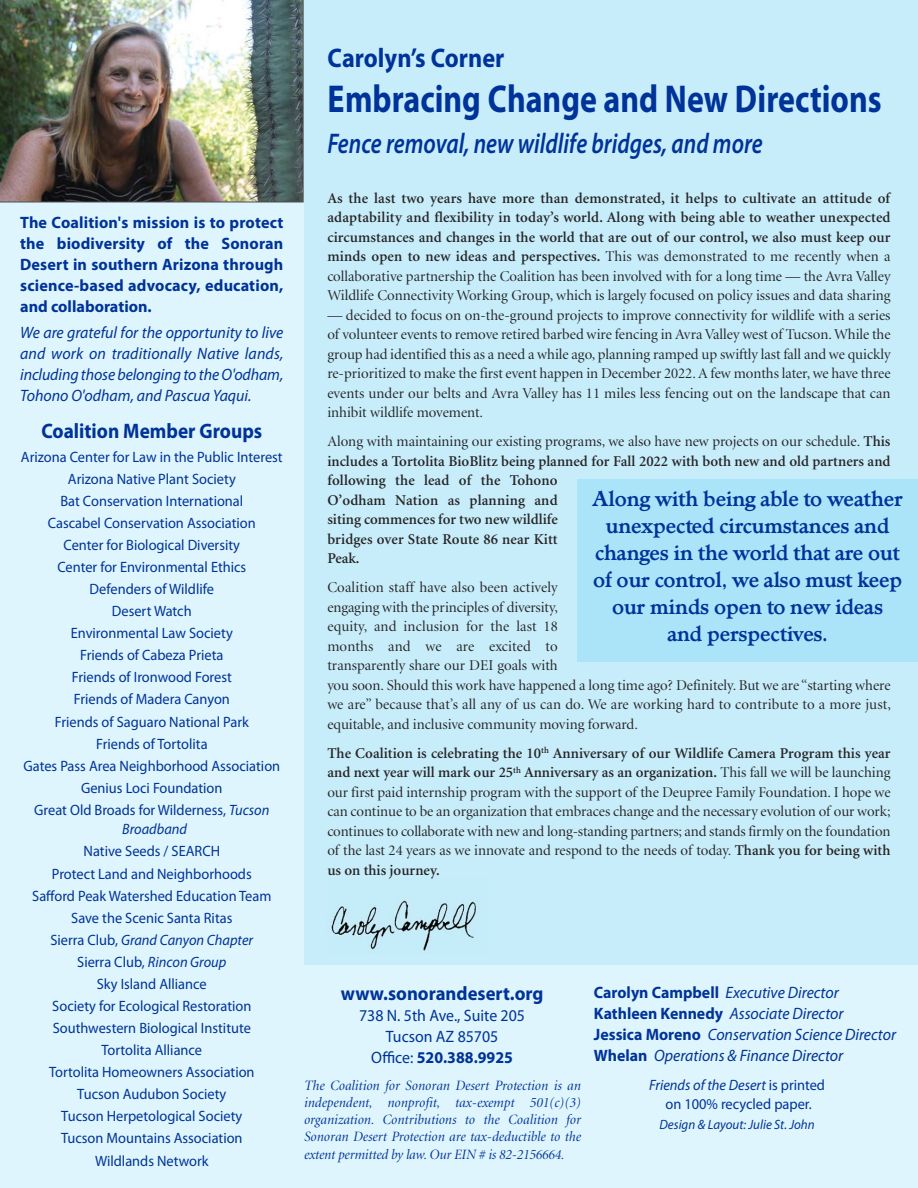
<style>
.page{position:relative;width:918px;height:1188px;background:#c7edfb}
.page>*{position:absolute;margin:0;border:0;box-sizing:border-box;transform-origin:0 0}
.t1{font:700 39px "Myriad Pro";color:#039;scale:.82 1}
.t2{font:italic 600 28.5px "Myriad Pro";color:#039;scale:.8 1}
.t3{font:700 27px "Myriad Pro";color:#039;scale:.9 1}
.t4{font:700 22.5px/27px "TC Administer";color:#039;text-align:center;scale:.94 1}
.t5{font:700 21px "Myriad Pro";color:#039;scale:.92 1}
.t6{font:700 19.5px "Myriad Pro";color:#039;scale:.96 1}
.t7{font:italic 16.5px/21px "Myriad Pro";color:#039;text-align:justify;scale:.96 1}
.t8{font:700 16.5px/21px "Myriad Pro";letter-spacing:.01em;color:#039;text-align:justify}
.t9{font:16.5px/21px "Myriad Pro";color:#039;text-align:center;scale:.96 1}
.t10{font:15px/19.5px "Minion Display";color:#272526;text-align:justify}
.t11{font:15px/22px "Myriad Pro";color:#039;text-align:center;scale:.96 1}
.t12{font:600 15px/19.5px "Minion";color:#272526}
.t13{font:italic 15px "Myriad Pro";color:#039;scale:.96 1}
.t14{font:italic 14.25px/17.1px "Minion Display";color:#039;text-align:justify;scale:.96 1}
.t15{font:italic 13.5px "Myriad Pro";color:#039;scale:.96 1}
.s1{font-style:italic}
.s2{font-family:"Minion";font-weight:600}
.s3{font-family:"Minion Display";font-weight:400}
.s4{font-weight:700}
.s5{font-weight:700;font-style:normal}
</style>
<div class="page">
<div style="left:0;top:0;width:304px;height:1188px;background:#def5fd"></div>
<img style="left:331px;top:900px;width:147px;height:51px">
<div style="left:577px;top:479px;width:341px;height:183px;background:#abe4f9"></div>
<img style="left:0;top:0;width:304px;height:203px">
<div style="left:304px;top:965px;width:614px;height:223px;background:#def5fd"></div>
<p class="t8" style="left:20px;top:214px;width:265px">The Coalition's mission is to protect the biodiversity of the Sonoran Desert in southern Arizona through science-based advocacy, education, and collaboration.</p>
<p class="t7" style="left:20px;top:323px;width:276px">We are grateful for the opportunity to live and work on traditionally Native lands, including those belonging to the O'odham, Tohono O'odham, and Pascua Yaqui.</p>
<h3 class="t5" style="left:41px;top:423px;width:242px">Coalition Member Groups</h3>
<p class="t11" style="left:21px;top:447px;width:274px">Arizona Center for Law in the Public Interest<br>Arizona Native Plant Society<br>Bat Conservation International<br>Cascabel Conservation Association<br>Center for Biological Diversity<br>Center for Environmental Ethics<br>Defenders of Wildlife<br>Desert Watch<br>Environmental Law Society<br>Friends of Cabeza Prieta<br>Friends of Ironwood Forest<br>Friends of Madera Canyon<br>Friends of Saguaro National Park<br>Friends of Tortolita<br>Gates Pass Area Neighborhood Association<br>Genius Loci Foundation<br>Great Old Broads for Wilderness, <span class="s1">Tucson</span></p>
<p class="t13" style="left:122px;top:824px;width:69px">Broadband</p>
<p class="t11" style="left:32px;top:842px;width:251px">Native Seeds / SEARCH<br>Protect Land and Neighborhoods<br>Safford Peak Watershed Education Team<br>Save the Scenic Santa Ritas<br>Sierra Club, <span class="s1">Grand Canyon Chapter<br></span>Sierra Club, <span class="s1">Rincon Group<br></span>Sky Island Alliance<br>Society for Ecological Restoration<br>Southwestern Biological Institute<br>Tortolita Alliance<br>Tortolita Homeowners Association<br>Tucson Audubon Society<br>Tucson Herpetological Society<br>Tucson Mountains Association<br>Wildlands Network</p>
<h3 class="t3" style="left:328px;top:48px;width:198px">Carolyn’s Corner</h3>
<h1 class="t1" style="left:328px;top:85px;width:677px">Embracing Change and New Directions</h1>
<h2 class="t2" style="left:327px;top:133px;width:546px">Fence removal, new wildlife bridges, and more</h2>
<p class="t12" style="left:327px;top:189px;width:565px;text-align:justify">As the last two years have more than demonstrated, it helps to cultivate an attitude of adaptability and flexibility in today’s world. Along with being able to weather unexpected circumstances and changes in the world that are out of our control, we also must keep our</p>
<p class="t10" style="left:327px;top:248px;width:565px"><span class="s2">minds open to new ideas and perspectives.</span> This was demonstrated to me recently when a collaborative partnership the Coalition has been involved with for a long time — the Avra Valley Wildlife Connectivity Working Group, which is largely focused on policy issues and data sharing</p>
<p class="t10" style="left:327px;top:306px;width:565px">— decided to focus on on-the-ground projects to improve connectivity for wildlife with a series of volunteer events to remove retired barbed wire fencing in Avra Valley west of Tucson. While the group had identified this as a need a while ago, planning ramped up swiftly last fall and we quickly re-prioritized to make the first event happen in December 2022. A few months later, we have three events under our belts and Avra Valley has 11 miles less fencing out on the landscape that can inhibit wildlife movement.</p>
<p class="t10" style="left:327px;top:433px;width:565px">Along with maintaining our existing programs, we also have new projects on our schedule. <span class="s2">This</span></p>
<p class="t12" style="left:327px;top:452px;width:565px">includes a Tortolita BioBlitz being planned for Fall 2022 with both new and old partners and following the lead of the Tohono<br>O’odham Nation as planning and<br>siting commences for two new wildlife<br>bridges over State Route 86 near Kitt<br>Peak.</p>
<p class="t10" style="left:327px;top:579px;width:565px;text-align:left">Coalition staff have also been actively<br>engaging with the principles of diversity,<br>equity, and inclusion for the last 18<br>months and we are excited to<br>transparently share our DEI goals with<br>you soon. Should this work have happened a long time ago? Definitely. But we are “starting where we are” because that’s all any of us can do. We are working hard to contribute to a more just, equitable, and inclusive community moving forward.</p>
<p class="t12" style="left:327px;top:744px;width:565px">The Coalition is celebrating the 10<sup>th</sup> Anniversary of our Wildlife Camera Program this year and next year will mark our 25<sup>th</sup> Anniversary as an organization. <span class="s3">This fall we will be launching</span></p>
<p class="t10" style="left:327px;top:783px;width:565px">our first paid internship program with the support of the Deupree Family Foundation. I hope we can continue to be an organization that embraces change and the necessary evolution of our work; continues to collaborate with new and long-standing partners; and stands firmly on the foundation of the last 24 years as we innovate and respond to the needs of today. <span class="s2">Thank you for being with</span></p>
<p class="t12" style="left:327px;top:861px;width:114px">us on this journey.</p>
<h3 class="t4" style="left:592px;top:488px;width:332px">Along with being able to weather unexpected circumstances and changes in the world that are out of our control, we also must keep our minds open to new ideas and perspectives.</h3>
<h3 class="t6" style="left:341px;top:986px;width:213px">www.sonorandesert.org</h3>
<p class="t9" style="left:359px;top:1006px;width:174px">738 N. 5th Ave., Suite 205<br>Tucson AZ 85705<br>Office: <span class="s4">520.388.9925</span></p>
<p class="t14" style="left:304px;top:1078px;width:290px">The Coalition for Sonoran Desert Protection is an independent, nonprofit, tax-exempt 501(c)(3) organization. Contributions to the Coalition for Sonoran Desert Protection are tax-deductible to the extent permitted by law. Our EIN # is 82-2156664.</p>
<p class="t7" style="left:594px;top:983px;width:316px;text-align:left"><span class="s5">Carolyn Campbell</span> Executive Director <span class="s5">Kathleen Kennedy</span> Associate Director <span class="s5">Jessica Moreno</span> Conservation Science Director <span class="s5">Whelan</span> Operations &amp; Finance Director</p>
<p class="t11" style="left:649px;top:1076px;width:185px;line-height:19.5px"><span class="s1">Friends of the Desert</span> is printed on 100% recycled paper.</p>
<p class="t15" style="left:659px;top:1119px;width:163px">Design &amp; Layout: Julie St. John</p>
</div>
